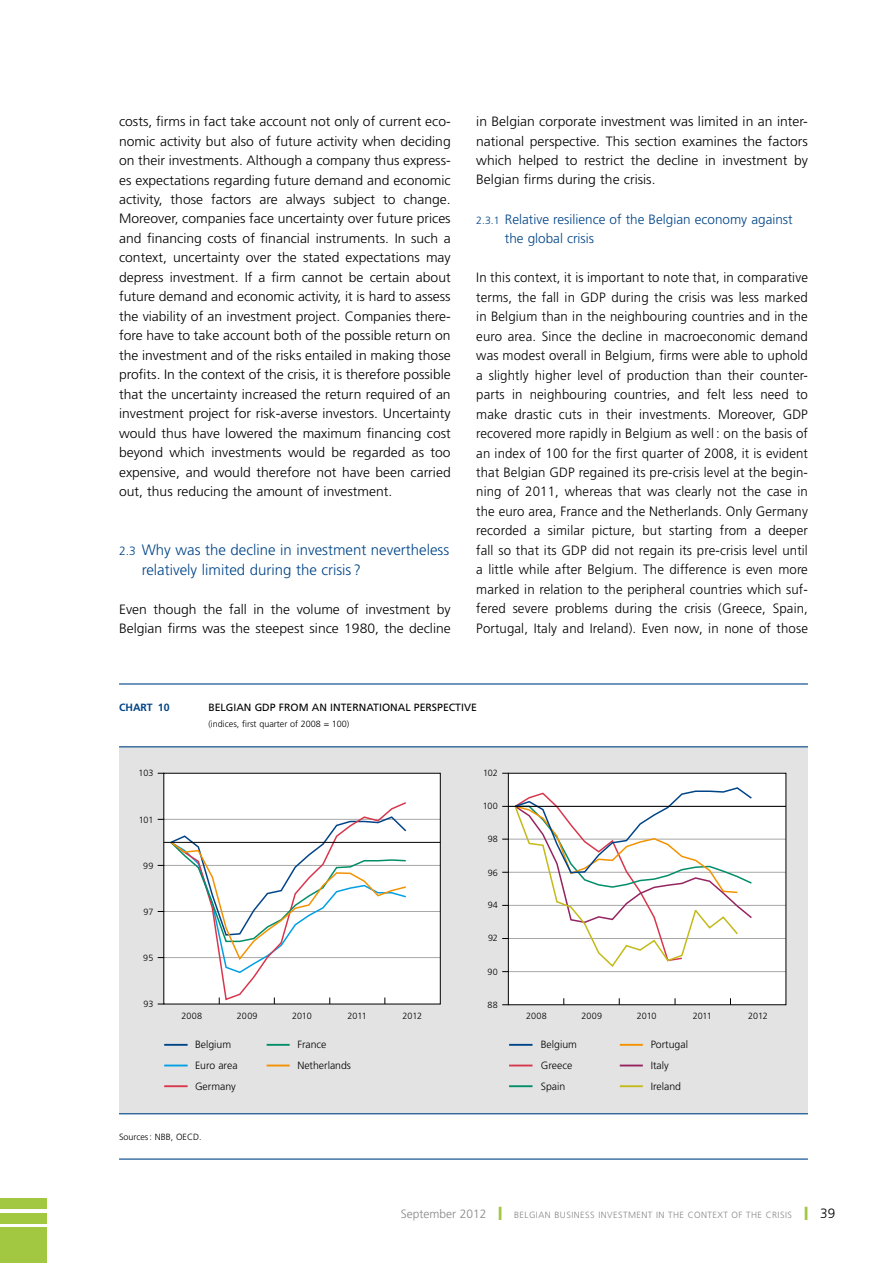
<style>
.page{position:relative;width:893px;height:1263px;background:#fff}
.page>*{position:absolute;margin:0;border:0;box-sizing:border-box;transform-origin:0 0}
.t1{font:300 15px/19.5px "Frutiger LT";color:#048}
.t2{font:300 13.5px/19.5px "Frutiger LT";letter-spacing:.01em;color:#000;text-align:justify}
.t3{font:300 13.5px/19.5px "Frutiger LT";color:#048}
.t4{font:300 12px "Frutiger LT";color:#878787}
.t5{font:300 10.5px/21px "Frutiger LT";color:#000}
.t6{font:10.5px "Frutiger LT";color:#000}
.t7{font:700 10.5px "Frutiger LT";color:#048}
.t8{font:300 9px "Frutiger LT";color:#000}
.t9{font:300 9px "Frutiger LT";letter-spacing:.05em;color:#878787}
.s1{font-size:12px}
.s2{font-size:10.5px}
.s3{color:#a2c740}
.s4{font-size:9px}
</style>
<div class="page">
<div style="left:0;top:1198px;width:47px;height:11px;background:#a2c740"></div>
<div style="left:0;top:1213px;width:47px;height:10px;background:#a2c740"></div>
<div style="left:0;top:1227px;width:47px;height:36px;background:#a2c740"></div>
<div style="left:119px;top:747px;width:689px;height:367px;background:#e3e3e3"></div>
<hr style="left:119px;top:683px;width:689px;height:1px;background:#048">
<hr style="left:119px;top:746px;width:689px;height:1px;background:#048">
<hr style="left:119px;top:1113px;width:689px;height:1px;background:#048">
<hr style="left:119px;top:1158px;width:689px;height:2px;background:#048">
<hr style="left:267px;top:1044px;width:23px;height:2px;background:#008d68">
<hr style="left:164px;top:1085px;width:24px;height:2px;background:#d8364d">
<hr style="left:164px;top:1064px;width:24px;height:2px;background:#009fe3">
<hr style="left:267px;top:1064px;width:23px;height:2px;background:#f39200">
<hr style="left:164px;top:1044px;width:24px;height:2px;background:#048">
<hr style="left:620px;top:1064px;width:23px;height:2px;background:#952360">
<hr style="left:620px;top:1044px;width:23px;height:2px;background:#f39200">
<hr style="left:620px;top:1085px;width:23px;height:2px;background:#c3ba19">
<hr style="left:509px;top:1044px;width:23px;height:2px;background:#048">
<hr style="left:509px;top:1064px;width:23px;height:2px;background:#d8364d">
<hr style="left:509px;top:1085px;width:23px;height:2px;background:#008d68">
<div style="left:164px;top:773px;width:276px;height:231px;background:#fff"></div>
<hr style="left:164px;top:819px;width:276px;height:1px;background:#a8a8a7">
<hr style="left:164px;top:865px;width:276px;height:1px;background:#a8a8a7">
<hr style="left:164px;top:911px;width:276px;height:1px;background:#a8a8a7">
<hr style="left:164px;top:957px;width:276px;height:1px;background:#a8a8a7">
<svg style="left:218px;top:802px;width:188px;height:199px"></svg>
<svg style="left:158px;top:815px;width:250px;height:159px"></svg>
<hr style="left:164px;top:842px;width:276px;height:1px;background:#000">
<div style="left:508px;top:773px;width:278px;height:232px;background:#fff"></div>
<hr style="left:508px;top:839px;width:278px;height:1px;background:#a8a8a7">
<hr style="left:508px;top:872px;width:278px;height:1px;background:#a8a8a7">
<hr style="left:508px;top:905px;width:278px;height:1px;background:#a8a8a7">
<hr style="left:508px;top:938px;width:278px;height:1px;background:#a8a8a7">
<hr style="left:508px;top:971px;width:278px;height:1px;background:#a8a8a7">
<svg style="left:502px;top:786px;width:251px;height:186px"></svg>
<hr style="left:508px;top:806px;width:278px;height:1px;background:#000">
<p class="t2" style="left:119px;top:112px;width:333px">costs, firms in fact take account not only of current eco&shy;nomic activity but also of future activity when deciding on their investments. Although a company thus express&shy;es expectations regarding future demand and economic activity, those factors are always subject to change.<br>Moreover, companies face uncertainty over future prices and financing costs of financial instruments. In such a context, uncertainty over the stated expectations may depress investment. If a firm cannot be certain about future demand and economic activity, it is hard to assess the viability of an investment project. Companies there&shy;fore have to take account both of the possible return on the investment and of the risks entailed in making those profits. In the context of the crisis, it is therefore possible that the uncertainty increased the return required of an investment project for risk-averse investors. U ncertainty would thus have lowered the maximum financing cost beyond which investments would be regarded as too expensive, and would therefore not have been carried out, thus reducing the amount of investment.</p>
<p class="t1" style="left:142px;top:540px;width:309px;text-indent:-23px"><span class="s1">2.3</span> Why was the decline in investment nevertheless relatively limited during the crisis ?</p>
<p class="t2" style="left:119px;top:599px;width:333px">Even though the fall in the volume of investment by<br>Belgian firms was the steepest since 1980, the decline</p>
<p class="t2" style="left:476px;top:112px;width:333px">in Belgian corporate investment was limited in an inter&shy;national perspective. This section examines the factors which helped to restrict the decline in investment by Belgian firms during the crisis.</p>
<p class="t3" style="left:505px;top:209px;width:289px;text-indent:-29px"><span class="s2">2.3.1</span> Relative resilience of the Belgian economy against the global crisis</p>
<p class="t2" style="left:476px;top:268px;width:333px">In this context, it is important to note that, in comparative terms, the fall in GDP</p>
<p class="t2" style="left:476px;top:287px;width:333px;text-align:left;text-indent:135px">during the crisis was less marked in Belgium than in the neighbouring countries and in the euro area. Since the decline in macroeconomic demand was modest overall in Belgium, firms were able to uphold a slightly higher level of production than their counter&shy;parts in neighbouring countries, and felt less need to make drastic cuts in their investments. Moreover, GDP recovered more rapidly in Belgium as well : on the basis of an index of 100 for the first quarter of 2008, it is evident that Belgian GDP</p>
<p class="t2" style="left:476px;top:463px;width:333px;text-indent:103px">regained its pre-crisis level at the begin&shy;ning of 2011, whereas that was clearly not the case in the euro area, France and the Netherlands. Only Germany recorded a similar picture, but starting from a deeper fall so that its GDP</p>
<p class="t2" style="left:476px;top:541px;width:333px;text-indent:115px">did not regain its pre-crisis level until a little while after Belgium. The difference is even more marked in relation to the peripheral countries which suf&shy;fered severe problems during the crisis (Greece, Spain, Portugal, Italy and Ireland). Even now, in none of those</p>
<p class="t7" style="left:119px;top:701px;width:52px">Chart 10</p>
<p class="t6" style="left:208px;top:701px;width:55px">B ELGIAN GDP</p>
<p class="t6" style="left:279px;top:701px;width:199px">FROM AN INTERNATIONAL PERSPECTIVE</p>
<p class="t8" style="left:208px;top:719px;width:142px">(indices, first quarter of 2008 = 100)</p>
<p class="t8" style="left:139px;top:768px;width:16px">103</p>
<p class="t8" style="left:483px;top:768px;width:16px">102</p>
<p class="t8" style="left:139px;top:814px;width:16px">101</p>
<p class="t8" style="left:143px;top:860px;width:12px">99</p>
<p class="t8" style="left:143px;top:907px;width:11px">97</p>
<p class="t8" style="left:143px;top:953px;width:12px">95</p>
<p class="t8" style="left:143px;top:999px;width:11px">93</p>
<p class="t8" style="left:483px;top:801px;width:17px">100</p>
<p class="t8" style="left:488px;top:834px;width:12px">98</p>
<p class="t8" style="left:488px;top:867px;width:12px">96</p>
<p class="t8" style="left:488px;top:900px;width:12px">94</p>
<p class="t8" style="left:488px;top:933px;width:11px">92</p>
<p class="t8" style="left:488px;top:966px;width:12px">90</p>
<p class="t8" style="left:181px;top:1011px;width:22px">2008</p>
<p class="t8" style="left:237px;top:1011px;width:22px">2009</p>
<p class="t8" style="left:292px;top:1011px;width:21px">2010</p>
<p class="t8" style="left:347px;top:1011px;width:21px">2011</p>
<p class="t8" style="left:403px;top:1011px;width:21px">2012</p>
<p class="t8" style="left:488px;top:999px;width:12px">88</p>
<p class="t8" style="left:526px;top:1011px;width:22px">2008</p>
<p class="t8" style="left:581px;top:1011px;width:22px">2009</p>
<p class="t8" style="left:637px;top:1011px;width:21px">2010</p>
<p class="t8" style="left:693px;top:1011px;width:21px">2011</p>
<p class="t8" style="left:748px;top:1011px;width:21px">2012</p>
<p class="t5" style="left:195px;top:1034px;width:44px">Belgium<br>Euro area<br>Germany</p>
<p class="t5" style="left:297px;top:1033px;width:55px">France<br>Netherlands</p>
<p class="t5" style="left:541px;top:1034px;width:38px">Belgium<br>Greece<br>Spain</p>
<p class="t5" style="left:651px;top:1034px;width:39px">Portugal<br>Italy<br>Ireland</p>
<p class="t8" style="left:119px;top:1131px;width:84px">Sources: NBB, OECD.</p>
<p class="t4" style="left:401px;top:1207px;width:141px">September 2012 <span class="s3">❙</span> <span class="s4">Be lgian</span></p>
<p class="t9" style="left:554px;top:1210px;width:18px">business</p>
<p class="t9" style="left:598px;top:1210px;width:6px">inves</p>
<p class="t9" style="left:623px;top:1210px;width:148px">tment in the context of the crisis</p>
<p class="t2" style="left:804px;top:1204px;width:32px"><span class="s3">❙</span> 39</p>
</div>
